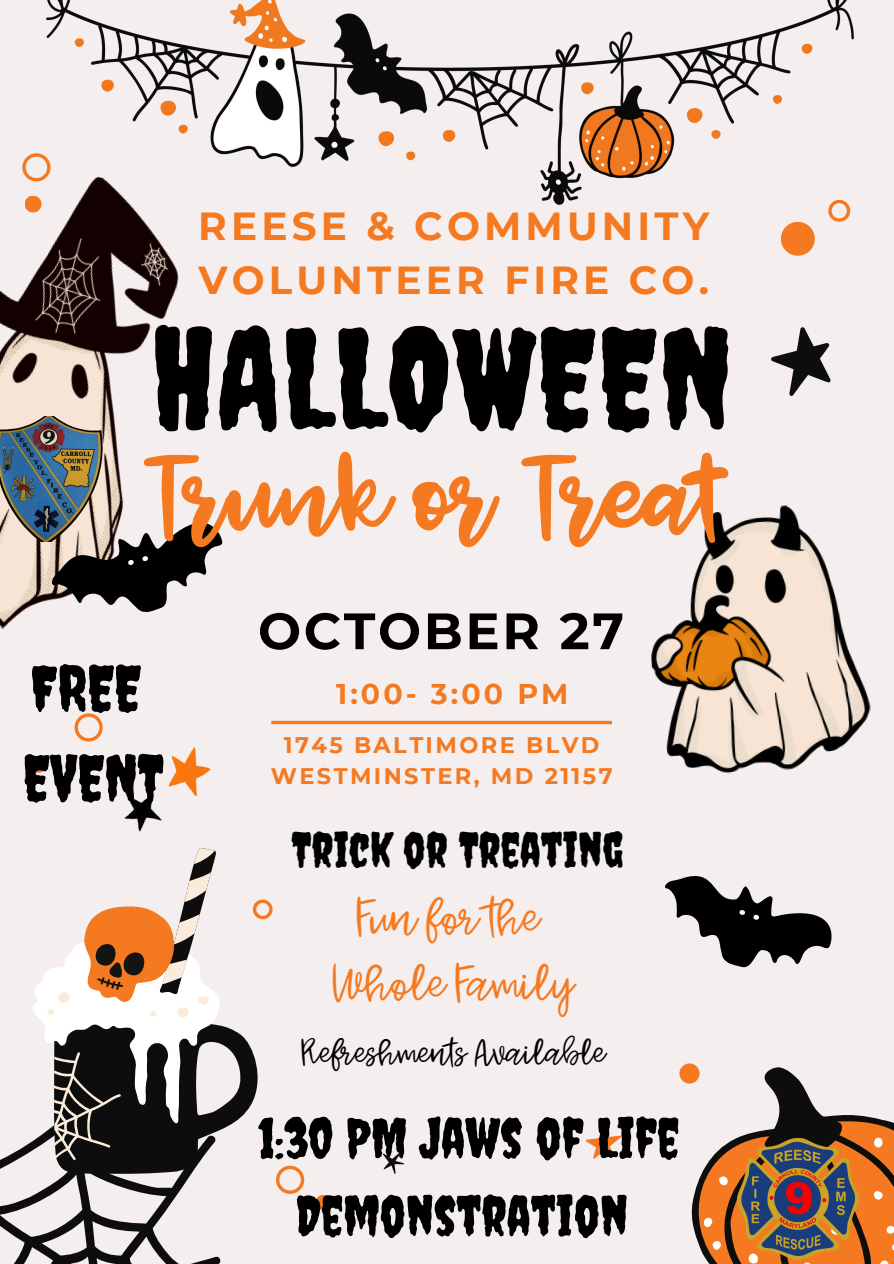
<style>
.page{position:relative;width:894px;height:1264px;background:#fff}
.page>*{position:absolute;margin:0;border:0;box-sizing:border-box;transform-origin:0 0}
.t1{font:139.5px "Creepster";letter-spacing:.02em;color:#000}
.t2{font:102px "Jenthill";letter-spacing:.02em;color:#f47920}
.t3{font:64.05px/89.7px "Creepster";color:#000}
.t4{font:55.5px/77.7px "Creepster";color:#000;text-align:center}
.t5{font:700 51px "Montserrat";letter-spacing:.05em;color:#000}
.t6{font:300 48px/66.3px "Jenthill";color:#f47920;text-align:center}
.t7{font:48px "Creepster";color:#000}
.t8{font:700 39px/54px "Montserrat";letter-spacing:.105em;color:#f47920}
.t9{font:300 34.5px "Jenthill";color:#000}
.t10{font:700 28.5px "Montserrat";color:#f47920}
.t11{font:700 22.5px "Montserrat";letter-spacing:.105em;color:#f47920}
</style>
<div class="page">
<div style="left:0;top:0;width:893px;height:1263px;background:#f4eeee"></div>
<img style="left:651px;top:505px;width:220px;height:269px">
<svg style="left:271px;top:720px;width:341px;height:4px"></svg>
<svg style="left:679px;top:1063px;width:135px;height:43px"></svg>
<svg style="left:691px;top:1106px;width:202px;height:157px"></svg>
<img style="left:0;top:181px;width:179px;height:448px">
<div style="left:780px;top:222px;width:34px;height:34px;background:#f47920;border-radius:50%"></div>
<svg style="left:828px;top:204px;width:22px;height:18px"></svg>
<svg style="left:22px;top:153px;width:24px;height:28px"></svg>
<svg style="left:74px;top:713px;width:27px;height:28px"></svg>
<svg style="left:0;top:1132px;width:295px;height:131px"></svg>
<svg style="left:276px;top:1165px;width:28px;height:28px"></svg>
<svg style="left:265px;top:899px;width:7px;height:20px"></svg>
<div style="left:30px;top:755px;width:17px;height:17px;background:#f47920;border-radius:50%"></div>
<div style="left:25px;top:196px;width:17px;height:16px;background:#f47920;border-radius:50%"></div>
<div style="left:679px;top:1063px;width:20px;height:20px;background:#f47920;border-radius:50%"></div>
<div style="left:315px;top:1194px;width:15px;height:15px;background:#f47920;border-radius:50%"></div>
<svg style="left:48px;top:481px;width:175px;height:148px"></svg>
<svg style="left:665px;top:876px;width:167px;height:92px"></svg>
<img style="left:94px;top:720px;width:117px;height:112px">
<svg style="left:771px;top:327px;width:59px;height:69px"></svg>
<svg style="left:383px;top:1152px;width:21px;height:21px"></svg>
<svg style="left:585px;top:1126px;width:36px;height:32px"></svg>
<svg style="left:48px;top:850px;width:217px;height:324px"></svg>
<svg style="left:45px;top:848px;width:169px;height:313px"></svg>
<svg style="left:33px;top:905px;width:191px;height:219px"></svg>
<img style="left:46px;top:0;width:807px;height:204px">
<img style="left:0;top:417px;width:103px;height:125px">
<img style="left:737px;top:1138px;width:121px;height:121px">
<p class="t8" style="left:198px;top:199px;width:512px">REESE &amp; COMMUNITY<br>VOLUNTEER FIRE CO.</p>
<p class="t1" style="left:152px;top:296px;width:581px">HALLOWEEN</p>
<h1 class="t2" style="left:141px;top:435px;width:582px">Trunk or Treat</h1>
<h6 class="t3" style="left:23px;top:643px;width:142px">FREE<br>EVENT</h6>
<p class="t5" style="left:258px;top:599px;width:367px">OCTOBER 27</p>
<p class="t10" style="left:336px;top:676px;width:234px">1:00- 3:00 PM</p>
<h4 class="t11" style="left:284px;top:731px;width:317px">1745 BALTIMORE BLVD</h4>
<h3 class="t11" style="left:271px;top:762px;width:343px">WESTMINSTER, MD 21157</h3>
<h6 class="t7" style="left:292px;top:821px;width:333px">TRICK OR TREATING</h6>
<p class="t6" style="left:332px;top:889px;width:244px">Fun for the<br>Whole Family</p>
<p class="t9" style="left:301px;top:1032px;width:306px">Refreshments Available</p>
<p class="t4" style="left:257px;top:1098px;width:423px">1:30 PM JAWS OF LIFE<br>DEMONSTRATION</p>
</div>
